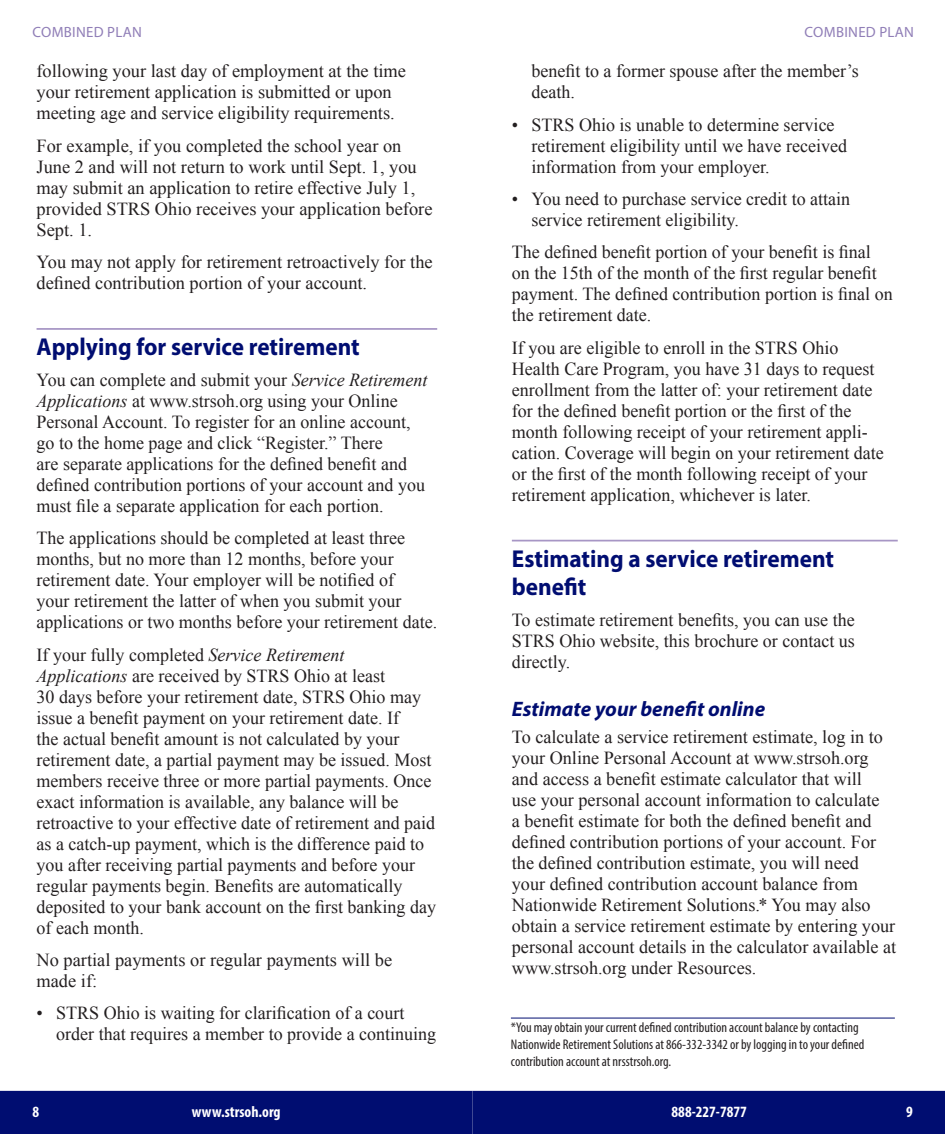
<style>
.page{position:relative;width:945px;height:1134px;background:#fff}
.page>*{position:absolute;margin:0;border:0;box-sizing:border-box;transform-origin:0 0}
.LEVEL_1_HEAD{font:700 24.5px/28px "Myriad Pro";color:#000d71;scale:.95 1}
.LEVEL_2_HEAD{font:italic 700 21px "Myriad Pro";color:#000d71}
.BODY{font:18.38px/21px "Times New Roman";color:#231f20}
.BULLETS_TABBED{font:18.38px/21px "Times New Roman";color:#231f20}
.t1{font:700 condensed 15.75px "Myriad Pro";color:#fff}
.t2{font:14.88px "Myriad Pro";letter-spacing:.02em;color:#907eb7}
.SMALL_FOOTNOTE{font:condensed 14px/16.8px "Myriad Pro";color:#231f20}
.s1{font-style:italic}
</style>
<div class="page">
<div style="left:0;top:1091px;width:945px;height:43px;background:#000d71"></div>
<hr style="left:511px;top:1018px;width:384px;height:1px;background:#000d71">
<hr style="left:512px;top:540px;width:386px;height:1px;background:#a796c5">
<hr style="left:37px;top:328px;width:400px;height:2px;background:#a796c5">
<p class="t2" style="left:33px;top:22px;width:111px">COMBINED PLAN</p>
<p class="t2" style="left:805px;top:23px;width:111px">COMBINED PLAN</p>
<p class="BODY" style="left:37px;top:60px;width:371px">following your last day of employment at the time your retirement application is submitted or upon meeting age and service eligibility requirements.</p>
<p class="BODY" style="left:37px;top:135px;width:398px">For example, if you completed the school year on June 2 and will not return to work until Sept. 1, you may submit an application to retire effective July 1, provided STRS Ohio receives your application before Sept. 1.</p>
<p class="BODY" style="left:37px;top:251px;width:398px">You may not apply for retirement retroactively for the defined contribution portion of your account.</p>
<p class="LEVEL_1_HEAD" style="left:37px;top:332px;width:342px">Applying for service retirement</p>
<p class="BODY" style="left:37px;top:369px;width:393px">You can complete and submit your <span class="s1">Service Retirement Applications</span> at www.strsoh.org using your Online Personal Account. To register for an online account, go to the home page and click “Register.” There<br>are separate applications for the defined benefit and defined contribution portions of your account and you must file a separate application for each portion.</p>
<p class="BODY" style="left:37px;top:527px;width:402px">The applications should be completed at least three months, but no more than 12 months, before your retirement date. Your employer will be notified of<br>your retirement the latter of when you submit your applications or two months before your retirement date.</p>
<p class="BODY" style="left:37px;top:644px;width:401px">If your fully completed <span class="s1">Service Retirement Applications</span> are received by STRS Ohio at least<br>30 days before your retirement date, STRS Ohio may issue a benefit payment on your retirement date. If<br>the actual benefit amount is not calculated by your retirement date, a partial payment may be issued. Most members receive three or more partial payments. Once exact information is available, any balance will be retroactive to your effective date of retirement and paid as a catch-up payment, which is the difference paid to you after receiving partial payments and before your regular payments begin. Benefits are automatically deposited to your bank account on the first banking day of each month.</p>
<p class="BODY" style="left:37px;top:949px;width:357px">No partial payments or regular payments will be made if:</p>
<p class="BULLETS_TABBED" style="left:56px;top:1003px;width:382px;text-indent:-20px">• STRS Ohio is waiting for clarification of a court order that requires a member to provide a continuing</p>
<p class="BULLETS_TABBED" style="left:532px;top:60px;width:329px">benefit to a former spouse after the member’s death.</p>
<p class="BULLETS_TABBED" style="left:532px;top:114px;width:317px;text-indent:-20px">• STRS Ohio is unable to determine service retirement eligibility until we have received information from your employer.</p>
<p class="BULLETS_TABBED" style="left:532px;top:188px;width:320px;text-indent:-20px">• You need to purchase service credit to attain service retirement eligibility.</p>
<p class="BODY" style="left:512px;top:241px;width:382px">The defined benefit portion of your benefit is final on the 15th of the month of the first regular benefit payment. The defined contribution portion is final on the retirement date.</p>
<p class="BODY" style="left:512px;top:337px;width:374px">If you are eligible to enroll in the STRS Ohio Health Care Program, you have 31 days to request enrollment from the latter of: your retirement date for the defined benefit portion or the first of the month following receipt of your retirement appli&shy;cation. Coverage will begin on your retirement date or the first of the month following receipt of your retirement application, whichever is later.</p>
<p class="LEVEL_1_HEAD" style="left:512px;top:544px;width:341px">Estimating a service retirement benefit</p>
<p class="BODY" style="left:512px;top:609px;width:345px;text-align:justify">To estimate retirement benefits, you can use the STRS Ohio website, this brochure or contact us directly.</p>
<p class="LEVEL_2_HEAD" style="left:512px;top:695px;width:255px">Estimate your benefit online</p>
<p class="BODY" style="left:512px;top:726px;width:386px">To calculate a service retirement estimate, log in to your Online Personal Account at www.strsoh.org and access a benefit estimate calculator that will<br>use your personal account information to calculate<br>a benefit estimate for both the defined benefit and defined contribution portions of your account. For the defined contribution estimate, you will need your defined contribution account balance from Nationwide Retirement Solutions.* You may also obtain a service retirement estimate by entering your personal account details in the calculator available at www.strsoh.org under Resources.</p>
<p class="SMALL_FOOTNOTE" style="left:511px;top:1019px;width:355px">*You may obtain your current defined contribution account balance by contacting<br>Nationwide Retirement Solutions at 866-332-3342 or by logging in to your defined contribution account at nrsstrsoh.org.</p>
<p class="t1" style="left:32px;top:1101px;width:8px">8</p>
<p class="t1" style="left:192px;top:1102px;width:90px">www.strsoh.org</p>
<p class="t1" style="left:672px;top:1102px;width:77px">888-227-7877</p>
<p class="t1" style="left:906px;top:1101px;width:8px">9</p>
</div>
